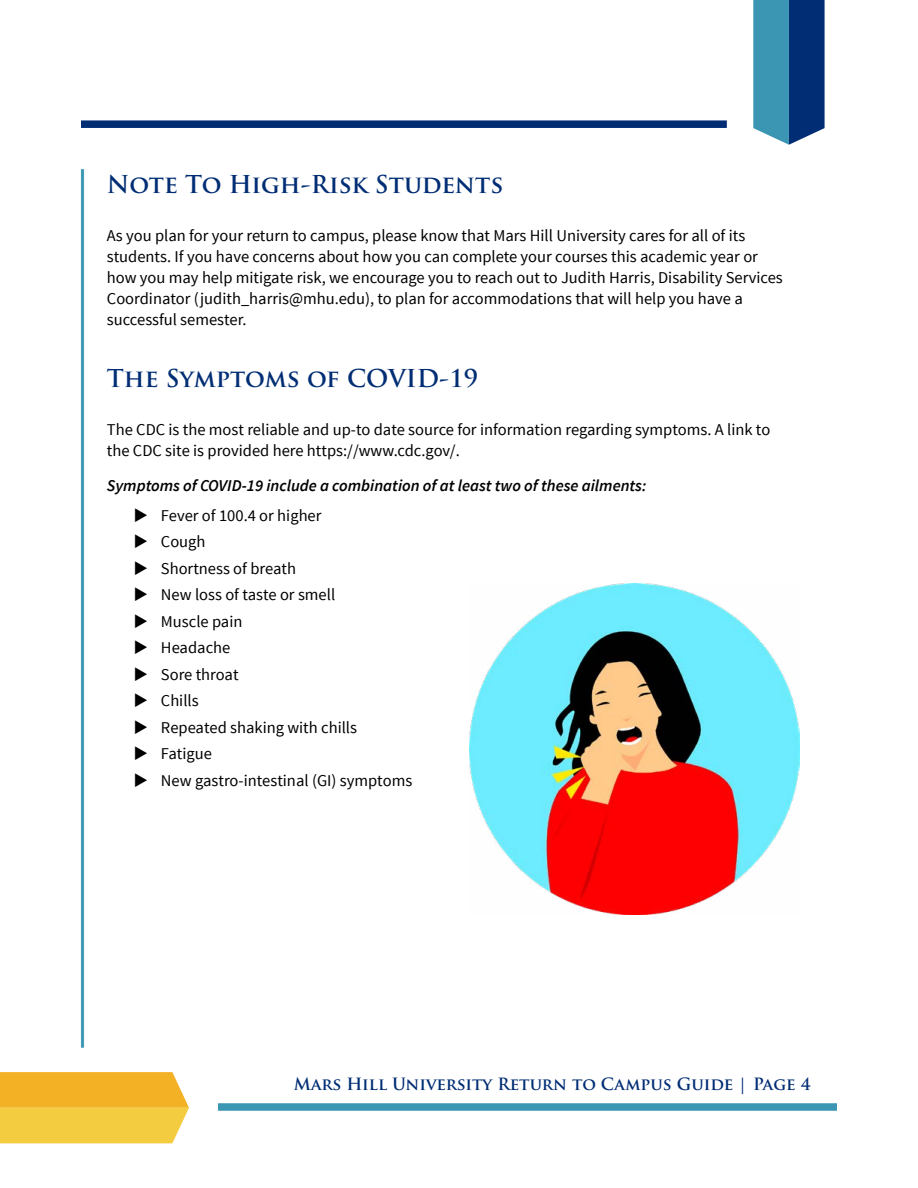
<style>
.page{position:relative;width:918px;height:1188px;background:#fff}
.page>*{position:absolute;margin:0;border:0;box-sizing:border-box;transform-origin:0 0}
.t1{font:700 24px "Trajan Pro";color:#002d74}
.t2{font:16.5px/26.5px "Source Sans Pro";color:#000}
.t3{font:italic 600 16.5px "Source Sans Pro";color:#000}
.t4{font:700 16.5px "Trajan Pro";color:#002d74}
</style>
<div class="page">
<svg style="left:0;top:1072px;width:189px;height:71px;background:#f3c13a"></svg>
<hr style="left:83px;top:169px;width:1px;height:879px;background:#3b96b4">
<hr style="left:82px;top:169px;width:1px;height:879px;background:#3b96b4">
<hr style="left:81px;top:169px;width:1px;height:879px;background:#3b96b4">
<div style="left:81px;top:120px;width:646px;height:8px;background:#002d74"></div>
<div style="left:218px;top:1103px;width:619px;height:8px;background:#3b96b4"></div>
<svg style="left:753px;top:0;width:72px;height:145px;background:#2c6b9a"></svg>
<img style="left:469px;top:584px;width:331px;height:330px">
<h1 class="t1" style="left:107px;top:169px;width:398px">Note To High-Risk Students</h1>
<p class="t2" style="left:107px;top:225px;width:677px;line-height:21px">As you plan for your return to campus, please know that Mars Hill University cares for all of its students. If you have concerns about how you can complete your courses this academic year or how you may help mitigate risk, we encourage you to reach out to Judith Harris, Disability Services Coordinator (judith_harris@mhu.edu), to plan for accommodations that will help you have a successful semester.</p>
<h1 class="t1" style="left:107px;top:364px;width:373px">The Symptoms of COVID-19</h1>
<p class="t2" style="left:107px;top:420px;width:665px;line-height:21px">The CDC is the most reliable and up-to date source for information regarding symptoms. A link to the CDC site is provided here https://www.cdc.gov/.</p>
<p class="t3" style="left:107px;top:475px;width:541px">Symptoms of COVID-19 include a combination of at least two of these ailments:</p>
<p class="t2" style="left:161px;top:502px;width:253px">Fever of 100.4 or higher<br>Cough<br>Shortness of breath<br>New loss of taste or smell<br>Muscle pain<br>Headache<br>Sore throat<br>Chills<br>Repeated shaking with chills<br>Fatigue<br>New gastro-intestinal (GI) symptoms</p>
<p class="t4" style="left:294px;top:1074px;width:518px">Mars Hill University Return to Campus Guide | Page 4</p>
</div>
